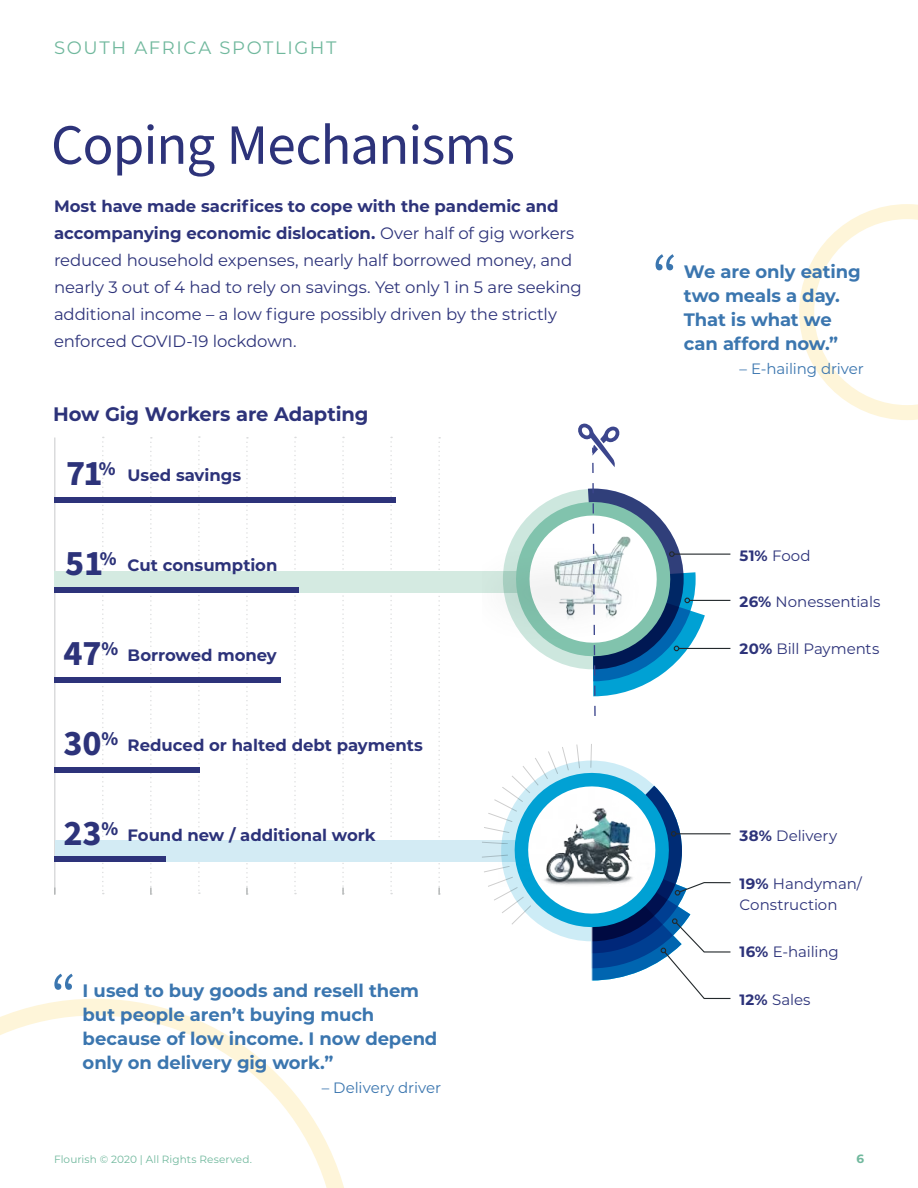
<style>
.page{position:relative;width:918px;height:1188px;background:#fff}
.page>*{position:absolute;margin:0;border:0;box-sizing:border-box;transform-origin:0 0}
.t1{font:60px "Source Sans Pro";color:#3b76af}
.t2{font:57px "Source Sans Pro";letter-spacing:-.015em;color:#2d337a}
.t3{font:700 19.5px "Montserrat";letter-spacing:-.01em;color:#2d337a}
.t4{font:700 18px/24px "Montserrat";letter-spacing:-.005em;color:#3b76af}
.t5{font:18px "Montserrat";letter-spacing:.09em;color:#70b89d}
.t6{font:16.5px/27px "Montserrat";letter-spacing:-.01em;color:#2d337a}
.t7{font:700 16.5px "Montserrat";color:#2d337a}
.t8{font:15px/21px "Montserrat";letter-spacing:-.005em;color:#2d337a}
.t9{font:15px "Montserrat";letter-spacing:-.01em;color:#3b76af}
.t10{font:700 12px "Montserrat";color:#70b89d}
.t11{font:10.5px "Montserrat";letter-spacing:.01em;color:#70b89d}
.s1{font-weight:700}
.s2{font-family:"Source Sans Pro";font-size:36px}
</style>
<div class="page">
<svg style="left:198px;top:436px;width:2px;height:458px"></svg>
<svg style="left:294px;top:437px;width:2px;height:457px"></svg>
<hr style="left:54px;top:438px;width:2px;height:456px;background:#dadbdc">
<svg style="left:102px;top:437px;width:2px;height:457px"></svg>
<svg style="left:390px;top:437px;width:2px;height:457px"></svg>
<svg style="left:150px;top:437px;width:2px;height:458px"></svg>
<svg style="left:246px;top:437px;width:2px;height:458px"></svg>
<svg style="left:342px;top:437px;width:2px;height:458px"></svg>
<svg style="left:438px;top:437px;width:2px;height:458px"></svg>
<div style="left:55px;top:841px;width:501px;height:21px;background:#d3ebf4"></div>
<div style="left:55px;top:571px;width:527px;height:22px;background:#d4eae1"></div>
<img style="left:503px;top:550px;width:5px;height:59px">
<hr style="left:679px;top:648px;width:51px;height:1px;background:#23292c">
<hr style="left:674px;top:554px;width:56px;height:1px;background:#23292c">
<hr style="left:690px;top:600px;width:40px;height:1px;background:#23292c">
<svg style="left:508px;top:423px;width:197px;height:293px"></svg>
<svg style="left:0;top:999px;width:344px;height:189px"></svg>
<div style="left:54px;top:587px;width:244px;height:6px;background:#2d337a"></div>
<div style="left:54px;top:767px;width:145px;height:5px;background:#2d337a"></div>
<div style="left:54px;top:857px;width:111px;height:5px;background:#2d337a"></div>
<div style="left:54px;top:497px;width:341px;height:6px;background:#2d337a"></div>
<div style="left:54px;top:677px;width:226px;height:6px;background:#2d337a"></div>
<svg style="left:799px;top:204px;width:119px;height:216px"></svg>
<svg style="left:476px;top:744px;width:255px;height:256px"></svg>
<p class="t5" style="left:54px;top:37px;width:284px">SOUTH AFRICA SPOTLIGHT</p>
<h2 class="t2" style="left:51px;top:123px;width:465px">Coping Mechanisms</h2>
<p class="t6" style="left:54px;top:193px;width:529px"><span class="s1">Most have made sacrifices to cope with the pandemic and accompanying economic dislocation.</span> Over half of gig workers reduced household expenses, nearly half borrowed money, and nearly 3 out of 4 had to rely on savings. Yet only 1 in 5 are seeking additional income – a low figure possibly driven by the strictly enforced COVID-19 lockdown.</p>
<p class="t3" style="left:53px;top:405px;width:317px">How Gig Workers are Adapting</p>
<p class="t7" style="left:66px;top:467px;width:177px"><span class="s2">71</span><sup>%</sup> Used savings</p>
<p class="t7" style="left:65px;top:557px;width:214px"><span class="s2">51</span><sup>%</sup> Cut consumption</p>
<p class="t7" style="left:63px;top:647px;width:215px"><span class="s2">47</span><sup>%</sup> Borrowed money</p>
<p class="t7" style="left:63px;top:737px;width:361px"><span class="s2">30</span><sup>%</sup> Reduced or halted debt payments</p>
<p class="t7" style="left:63px;top:827px;width:314px"><span class="s2">23</span><sup>%</sup> Found new / additional work</p>
<h1 class="t1" style="left:51px;top:972px;width:27px">“</h1>
<p class="t4" style="left:83px;top:979px;width:356px">I used to buy goods and resell them but people aren’t buying much because of low income. I now depend only on delivery gig work.”</p>
<p class="t9" style="left:322px;top:1080px;width:121px">– Delivery driver</p>
<h1 class="t1" style="left:652px;top:253px;width:27px">“</h1>
<p class="t4" style="left:684px;top:260px;width:178px">We are only eating two meals a day.<br>That is what we can afford now.”</p>
<p class="t9" style="left:740px;top:361px;width:126px">– E-hailing driver</p>
<p class="t8" style="left:740px;top:546px;width:73px"><span class="s1">51%</span> Food</p>
<p class="t8" style="left:740px;top:592px;width:142px"><span class="s1">26%</span> Nonessentials</p>
<p class="t8" style="left:740px;top:639px;width:141px"><span class="s1">20%</span> Bill Payments</p>
<p class="t8" style="left:740px;top:825px;width:99px"><span class="s1">38%</span> Delivery</p>
<p class="t8" style="left:740px;top:874px;width:124px"><span class="s1">19%</span> Handyman/<br>Construction</p>
<p class="t8" style="left:740px;top:941px;width:101px"><span class="s1">16%</span> E-hailing</p>
<p class="t8" style="left:740px;top:989px;width:72px"><span class="s1">12%</span> Sales</p>
<p class="t11" style="left:54px;top:1154px;width:200px">Flourish © 2020 | All Rights Reserved.</p>
<p class="t10" style="left:856px;top:1153px;width:9px">6</p>
</div>
